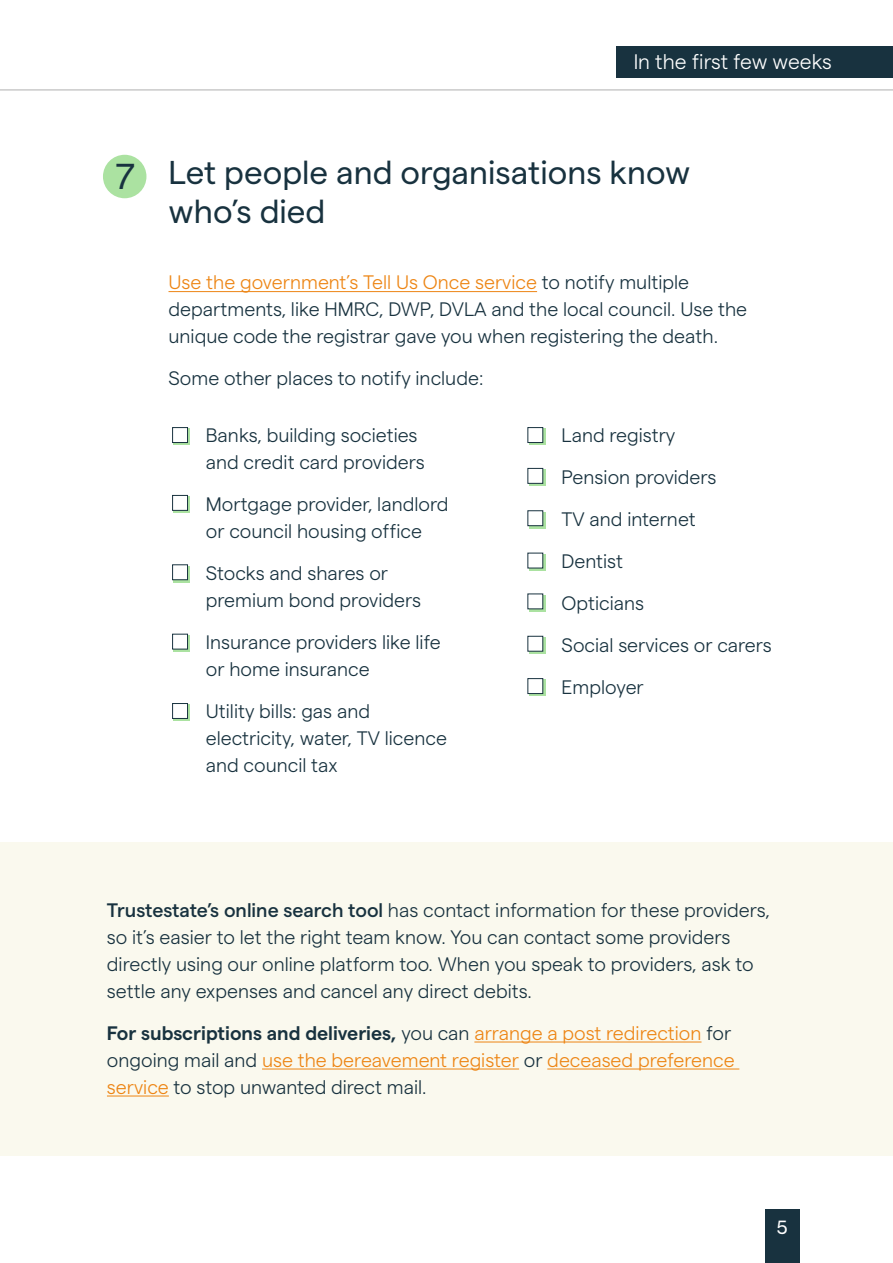
<style>
.page{position:relative;width:893px;height:1263px;background:#fff}
.page>*{position:absolute;margin:0;border:0;box-sizing:border-box;transform-origin:0 0}
.t1{font:36px "Matter";color:#18323f}
.t2{font:33px/39.6px "Matter";color:#18323f}
.t3{font:300 21px "Matter SQ";color:#fff}
.t4{font:300 19.5px/27px "Matter SQ";color:#18323f}
.t5{font:300 19.5px/27px "Matter SQ";color:#ed8514}
.t6{font:19.05px "Matter";color:#fff}
.s1{color:#ed8514}
.s2{font-weight:500}
.s3{font-weight:600;color:#18323f}
.s4{color:#18323f}
</style>
<div class="page">
<div style="left:103px;top:155px;width:43px;height:43px;background:#abe2a1;border-radius:50%"></div>
<hr style="left:0;top:90px;width:893px;height:1px;background:#000">
<hr style="left:169px;top:291px;width:368px;height:1px;background:#ed8514">
<div style="left:174px;top:429px;width:16px;height:16px;background:#abe2a1"></div>
<div style="left:172px;top:427px;width:16px;height:16px;background:#fff;border:1px solid #18323f"></div>
<svg style="left:529px;top:429px;width:16px;height:16px"></svg>
<div style="left:527px;top:427px;width:16px;height:16px;background:#fff;border:1px solid #18323f"></div>
<svg style="left:529px;top:554px;width:16px;height:16px"></svg>
<div style="left:527px;top:553px;width:16px;height:15px;background:#fff"></div>
<svg style="left:529px;top:470px;width:16px;height:16px"></svg>
<div style="left:527px;top:468px;width:16px;height:16px;background:#fff;border:1px solid #18323f"></div>
<div style="left:529px;top:595px;width:16px;height:16px;background:#7dab82"></div>
<div style="left:527px;top:593px;width:16px;height:16px;background:#fff"></div>
<svg style="left:529px;top:512px;width:16px;height:16px"></svg>
<div style="left:527px;top:510px;width:16px;height:16px;background:#fff;border:1px solid #18323f"></div>
<svg style="left:529px;top:638px;width:16px;height:16px"></svg>
<div style="left:527px;top:636px;width:16px;height:16px;background:#fff;border:1px solid #18323f"></div>
<svg style="left:529px;top:680px;width:16px;height:16px"></svg>
<div style="left:527px;top:678px;width:16px;height:16px;background:#fff;border:1px solid #18323f"></div>
<div style="left:174px;top:497px;width:16px;height:16px;background:#abe2a1"></div>
<div style="left:172px;top:495px;width:16px;height:16px;background:#fff;border:1px solid #18323f"></div>
<svg style="left:174px;top:566px;width:16px;height:16px"></svg>
<div style="left:172px;top:564px;width:16px;height:16px;background:#fff;border:1px solid #18323f"></div>
<svg style="left:174px;top:635px;width:16px;height:16px"></svg>
<div style="left:172px;top:634px;width:16px;height:15px;background:#fff;border:1px solid #18323f"></div>
<div style="left:174px;top:705px;width:16px;height:16px;background:#abe2a1"></div>
<div style="left:172px;top:703px;width:16px;height:16px;background:#fff;border:1px solid #18323f"></div>
<div style="left:0;top:842px;width:893px;height:314px;background:#faf9ee"></div>
<hr style="left:474px;top:1041px;width:227px;height:1px;background:#ed8514">
<hr style="left:262px;top:1068px;width:257px;height:1px;background:#ed8514">
<hr style="left:547px;top:1068px;width:192px;height:1px;background:#ed8514">
<hr style="left:107px;top:1095px;width:62px;height:1px;background:#ed8514">
<div style="left:765px;top:1210px;width:34px;height:53px;background:#18323f"></div>
<div style="left:616px;top:47px;width:277px;height:31px;background:#18323f"></div>
<p class="t3" style="left:634px;top:46px;width:200px">In the first few weeks</p>
<p class="t1" style="left:116px;top:150px;width:21px">7</p>
<p class="t2" style="left:169px;top:149px;width:523px">Let people and organisations know who’s died</p>
<p class="t4" style="left:169px;top:267px;width:580px"><span class="s1">Use the government’s Tell Us Once service</span> to notify multiple departments, like HMRC, DWP, DVLA and the local council. Use the unique code the registrar gave you when registering the death.</p>
<p class="t4" style="left:169px;top:363px;width:316px">Some other places to notify include:</p>
<p class="t4" style="left:206px;top:420px;width:220px">Banks, building societies and credit card providers</p>
<p class="t4" style="left:206px;top:489px;width:244px">Mortgage provider, landlord or council housing office</p>
<p class="t4" style="left:206px;top:558px;width:217px">Stocks and shares or premium bond providers</p>
<p class="t4" style="left:206px;top:627px;width:237px">Insurance providers like life or home insurance</p>
<p class="t4" style="left:206px;top:696px;width:243px">Utility bills: gas and electricity, water, TV licence and council tax</p>
<p class="t4" style="left:562px;top:420px;width:115px">Land registry</p>
<p class="t4" style="left:562px;top:462px;width:156px">Pension providers</p>
<p class="t4" style="left:562px;top:504px;width:136px">TV and internet</p>
<p class="t4" style="left:562px;top:546px;width:63px">Dentist</p>
<p class="t4" style="left:562px;top:588px;width:84px">Opticians</p>
<p class="t4" style="left:562px;top:630px;width:212px">Social services or carers</p>
<p class="t4" style="left:562px;top:672px;width:84px">Employer</p>
<p class="t4" style="left:107px;top:895px;width:664px"><span class="s2">Trustestate’s online search tool</span> has contact information for these providers, so it’s easier to let the right team know. You can contact some providers directly using our online platform too. When you speak to providers, ask to settle any expenses and cancel any direct debits.</p>
<p class="t5" style="left:107px;top:1018px;width:629px"><span class="s3">For subscriptions and deliveries,</span> <span class="s4">you can</span> arrange a post redirection <span class="s4">for ongoing mail and</span> use the bereavement register <span class="s4">or</span> deceased preference service <span class="s4">to stop unwanted direct mail.</span></p>
<p class="t6" style="left:777px;top:1213px;width:12px">5</p>
</div>
